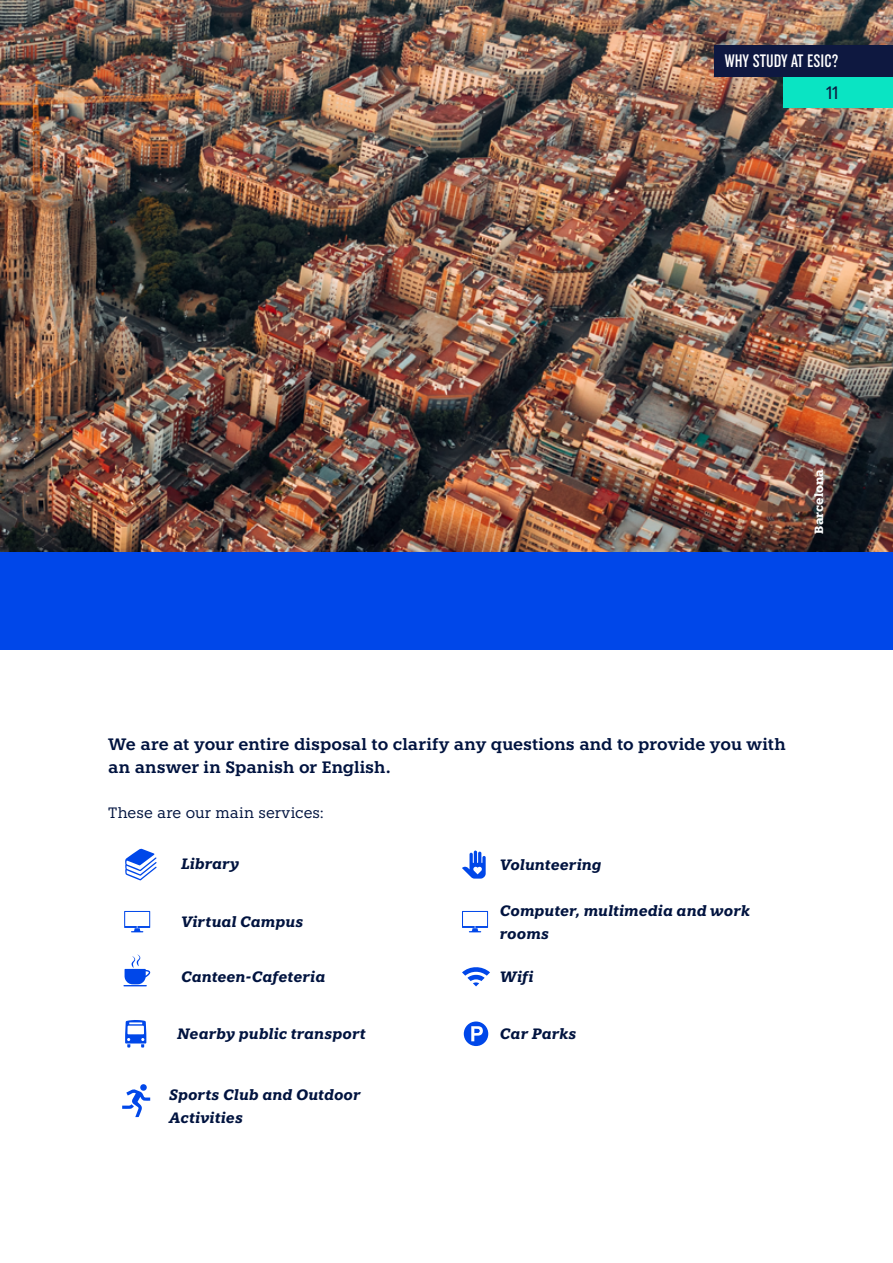
<style>
.page{position:relative;width:893px;height:1263px;background:#fff}
.page>*{position:absolute;margin:0;border:0;box-sizing:border-box;transform-origin:0 0}
.t1{font:500 extra-condensed 18px "Uniform";color:#fff}
.t2{font:500 extra-condensed 18px "Uniform";color:#0e1840}
.t3{font:600 16.5px/22.5px "Knile";color:#00133f}
.t4{font:italic 700 15px/22.8px "Knile";color:#00133f}
.t5{font:15px "Knile";color:#00133f}
.t6{font:700 12px "Knile";color:#fff}
</style>
<div class="page">
<img style="left:0;top:0;width:893px;height:553px">
<div style="left:0;top:553px;width:893px;height:97px;background:#0047e9"></div>
<svg style="left:125px;top:1020px;width:21px;height:27px"></svg>
<svg style="left:462px;top:967px;width:28px;height:19px"></svg>
<svg style="left:464px;top:1021px;width:24px;height:25px"></svg>
<svg style="left:123px;top:954px;width:27px;height:32px"></svg>
<svg style="left:124px;top:911px;width:26px;height:21px"></svg>
<svg style="left:462px;top:911px;width:26px;height:21px"></svg>
<svg style="left:122px;top:1089px;width:28px;height:28px"></svg>
<svg style="left:140px;top:1084px;width:7px;height:7px"></svg>
<svg style="left:125px;top:849px;width:32px;height:31px"></svg>
<svg style="left:462px;top:850px;width:24px;height:29px"></svg>
<div style="left:783px;top:76px;width:110px;height:31px;background:#0ae4c3"></div>
<div style="left:714px;top:45px;width:179px;height:31px;background:#0e1840"></div>
<p class="t1" style="left:679px;top:51px;width:165px">¿POR QUÉ ESTUDIAR EN ESIC?</p>
<p class="t1" style="left:725px;top:51px;width:115px">WHY STUDY AT ESIC?</p>
<p class="t2" style="left:826px;top:82px;width:14px">11</p>
<p class="t6" style="left:811px;top:534px;width:66px;rotate:-90deg">Barcelona</p>
<p class="t3" style="left:108px;top:733px;width:679px">We are at your entire disposal to clarify any questions and to provide you with an answer in Spanish or English.</p>
<p class="t5" style="left:108px;top:803px;width:217px">These are our main services:</p>
<p class="t4" style="left:181px;top:853px;width:60px">Library</p>
<p class="t4" style="left:500px;top:853px;width:103px">Volunteering</p>
<p class="t4" style="left:181px;top:910px;width:124px">Virtual Campus</p>
<p class="t4" style="left:500px;top:899px;width:251px">Computer, multimedia and work rooms</p>
<p class="t4" style="left:181px;top:965px;width:146px">Canteen-Cafeteria</p>
<p class="t4" style="left:177px;top:1023px;width:190px">Nearby public transport</p>
<p class="t4" style="left:169px;top:1083px;width:193px">Sports Club and Outdoor<br>Activities</p>
<p class="t4" style="left:500px;top:965px;width:35px">Wifi</p>
<p class="t4" style="left:500px;top:1022px;width:78px">Car Parks</p>
</div>
